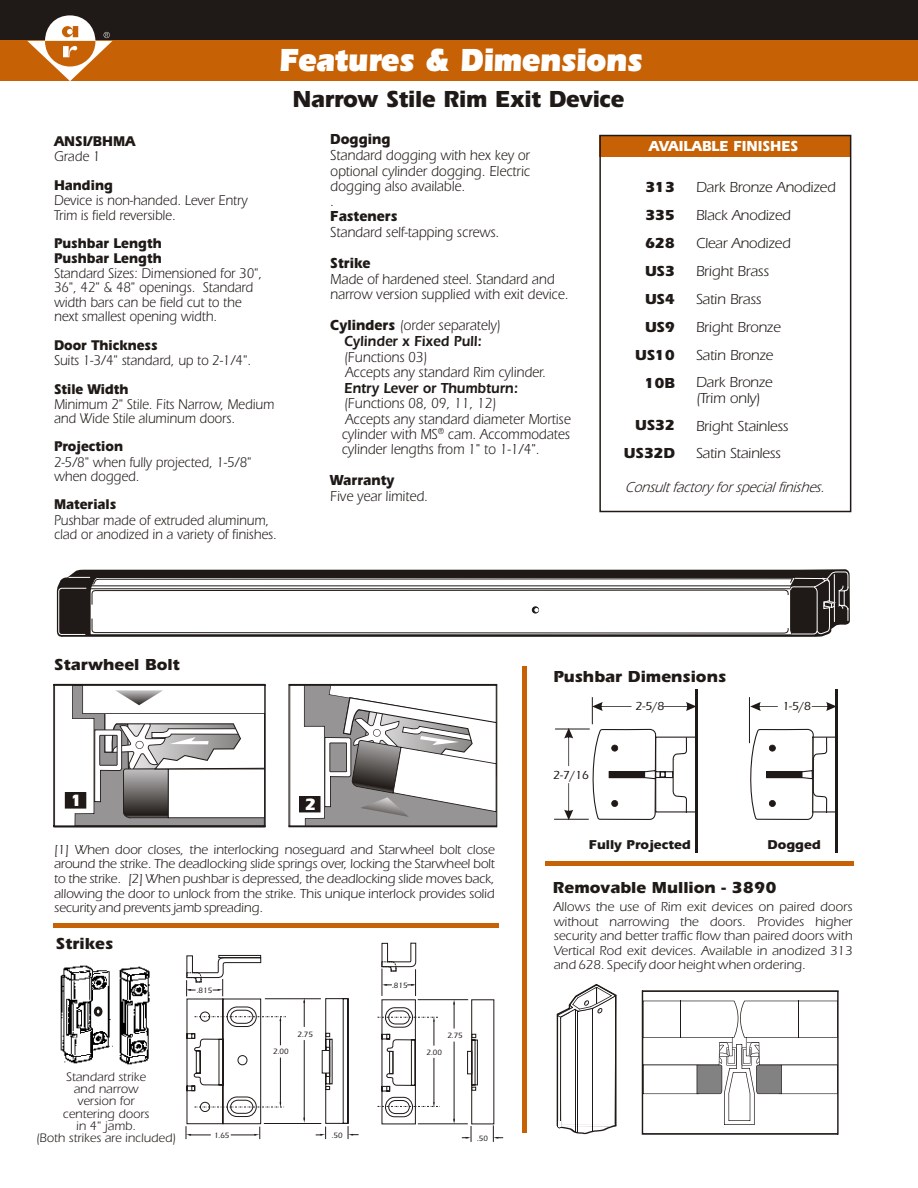
<style>
.page{position:relative;width:918px;height:1188px;background:#fff}
.page>*{position:absolute;margin:0;border:0;box-sizing:border-box;transform-origin:0 0}
.t1{font:900 33px "Erie";letter-spacing:-.02em;color:#fff;scale:.9 1}
.t2{font:700 24px "Erie";letter-spacing:-.015em;color:#1f1a17;scale:.95 1}
.t3{font:700 16.95px "Erie";color:#fff}
.t4{font:700 16.5px "Erie";color:#1f1a17}
.t5{font:15px/15.5px "Erie";color:#1f1a17;scale:.9 1}
.t6{font:15px/27.9px "Erie";color:#1f1a17}
.t7{font:900 15px/16.6px "Erie";color:#1f1a17;text-align:center;scale:.9 1}
.t8{font:700 15px/27.9px "Erie";letter-spacing:-.01em;color:#1f1a17;text-align:right}
.t9{font:italic 15px "Erie";color:#1f1a17;scale:.9 1}
.t10{font:700 15px "Erie";letter-spacing:-.01em;color:#1f1a17;scale:.9 1}
.t11{font:700 15px "Erie";color:#fff;scale:.9 1}
.t12{font:14.55px/14.4px "Erie";color:#1f1a17;scale:.9 1}
.t13{font:700 14.55px/14.7px "Erie";color:#1f1a17;scale:.9 1}
.t14{font:13.5px/14.7px "Erie";letter-spacing:-.015em;color:#1f1a17;text-align:justify}
.t15{font:13.35px/14.4px "Erie";color:#1f1a17;text-align:justify}
.t16{font:700 13.2px "Erie";color:#1f1a17}
.t17{font:12.75px/12.3px "Erie";color:#1f1a17;text-align:center}
.t18{font:500 12.15px "Eras ITC";color:#1f1a17}
.t19{font:9px "Erie";color:#1f1a17;scale:.9 1}
.t20{font:500 7.95px "Eras ITC";color:#1f1a17}
.s1{font-weight:700}
.s2{font-weight:400}
</style>
<div class="page">
<div style="left:600px;top:136px;width:251px;height:21px;background:#c76105"></div>
<svg style="left:0;top:0;width:918px;height:81px;background:#774213"></svg>
<div style="left:599px;top:135px;width:252px;height:377px;border:2px solid #1f1a17"></div>
<svg style="left:57px;top:569px;width:793px;height:68px;background:#565350"></svg>
<svg style="left:58px;top:571px;width:791px;height:64px"></svg>
<svg style="left:557px;top:984px;width:60px;height:150px"></svg>
<svg style="left:642px;top:990px;width:197px;height:145px"></svg>
<hr style="left:54px;top:923px;width:445px;height:4px;background:#c76105">
<hr style="left:546px;top:861px;width:308px;height:4px;background:#c76105">
<hr style="left:522px;top:666px;width:4px;height:467px;background:#c76105">
<hr style="left:695px;top:690px;width:2px;height:163px;background:#1f1a17">
<svg style="left:564px;top:783px;width:9px;height:36px"></svg>
<svg style="left:591px;top:697px;width:104px;height:123px"></svg>
<svg style="left:564px;top:728px;width:9px;height:38px"></svg>
<hr style="left:555px;top:729px;width:35px;height:1px;background:#1f1a17">
<hr style="left:554px;top:819px;width:35px;height:1px;background:#1f1a17">
<svg style="left:749px;top:729px;width:86px;height:91px"></svg>
<hr style="left:835px;top:690px;width:2px;height:163px;background:#1f1a17">
<hr style="left:749px;top:697px;width:1px;height:46px;background:#1f1a17">
<svg style="left:750px;top:702px;width:28px;height:9px"></svg>
<svg style="left:812px;top:702px;width:23px;height:9px"></svg>
<svg style="left:53px;top:684px;width:213px;height:143px"></svg>
<svg style="left:288px;top:684px;width:209px;height:143px"></svg>
<img style="left:119px;top:966px;width:30px;height:99px">
<svg style="left:119px;top:968px;width:29px;height:8px"></svg>
<img style="left:60px;top:965px;width:53px;height:99px">
<svg style="left:378px;top:942px;width:125px;height:200px"></svg>
<svg style="left:316px;top:998px;width:43px;height:141px"></svg>
<hr style="left:265px;top:999px;width:56px;height:1px;background:#1f1a17">
<hr style="left:264px;top:1123px;width:57px;height:1px;background:#1f1a17">
<hr style="left:304px;top:1040px;width:1px;height:80px;background:#1f1a17">
<svg style="left:303px;top:998px;width:2px;height:29px"></svg>
<svg style="left:186px;top:955px;width:100px;height:184px"></svg>
<div style="left:218px;top:955px;width:43px;height:3px;border:1px solid #1f1a17"></div>
<div style="left:94px;top:1007px;width:8px;height:10px;border:3px solid #1f1a17;border-radius:50%"></div>
<div style="left:238px;top:1055px;width:9px;height:10px;border:1px solid #1f1a17;border-radius:50%"></div>
<h1 class="t1" style="left:279px;top:47px;width:406px">Features &amp; Dimensions</h1>
<p class="t13" style="left:54px;top:135px;width:92px">ANSI/BHMA</p>
<p class="t12" style="left:54px;top:150px;width:53px">Grade 1</p>
<p class="t13" style="left:54px;top:179px;width:67px">Handing</p>
<p class="t12" style="left:54px;top:195px;width:217px">Device is non-handed. Lever Entry<br>Trim is field reversible.</p>
<p class="t13" style="left:54px;top:237px;width:121px">Pushbar Length<br>Pushbar Length</p>
<p class="t12" style="left:54px;top:267px;width:233px">Standard Sizes: Dimensioned for 30", 36", 42" &amp; 48" openings. Standard width bars can be field cut to the next smallest opening width.</p>
<p class="t13" style="left:54px;top:339px;width:117px">Door Thickness</p>
<p class="t12" style="left:54px;top:354px;width:221px">Suits 1-3/4" standard, up to 2-1/4".</p>
<p class="t13" style="left:54px;top:383px;width:84px">Stile Width</p>
<p class="t12" style="left:54px;top:398px;width:246px">Minimum 2" Stile. Fits Narrow, Medium and Wide Stile aluminum doors.</p>
<p class="t13" style="left:54px;top:440px;width:78px">Projection</p>
<p class="t12" style="left:54px;top:456px;width:221px">2-5/8" when fully projected, 1-5/8" when dogged.</p>
<p class="t13" style="left:54px;top:498px;width:71px">Materials</p>
<p class="t12" style="left:54px;top:514px;width:249px">Pushbar made of extruded aluminum, clad or anodized in a variety of finishes.</p>
<h2 class="t2" style="left:293px;top:90px;width:351px">Narrow Stile Rim Exit Device</h2>
<p class="t10" style="left:330px;top:133px;width:68px">Dogging</p>
<p class="t5" style="left:330px;top:149px;width:224px">Standard dogging with hex key or optional cylinder dogging. Electric dogging also available.<br>.</p>
<p class="t10" style="left:330px;top:210px;width:76px">Fasteners</p>
<p class="t5" style="left:330px;top:226px;width:189px">Standard self-tapping screws.</p>
<p class="t10" style="left:330px;top:257px;width:46px">Strike</p>
<p class="t5" style="left:330px;top:273px;width:266px">Made of hardened steel. Standard and narrow version supplied with exit device.</p>
<p class="t7" style="left:330px;top:318px;width:191px"><span class="s1">Cylinders</span> <span class="s2">(order separately)<br></span>Cylinder x Fixed Pull:</p>
<p class="t5" style="left:344px;top:350px;width:226px">(Functions 03)<br>Accepts any standard Rim cylinder.</p>
<p class="t7" style="left:344px;top:381px;width:195px">Entry Lever or Thumbturn:</p>
<p class="t5" style="left:344px;top:397px;width:253px">(Functions 08, 09, 11, 12)<br>Accepts any standard diameter Mortise</p>
<p class="t19" style="left:438px;top:428px;width:8px">®</p>
<p class="t5" style="left:342px;top:428px;width:255px">cylinder with MS cam. Accommodates cylinder lengths from 1" to 1-1/4".</p>
<p class="t10" style="left:330px;top:474px;width:73px">Warranty</p>
<p class="t5" style="left:330px;top:490px;width:110px">Five year limited.</p>
<p class="t11" style="left:649px;top:141px;width:168px">AVAILABLE FINISHES</p>
<p class="t8" style="left:635px;top:175px;width:41px">313<br>335<br>628<br>US3<br>US4<br>US9<br>US10<br>10B</p>
<p class="t8" style="left:624px;top:412px;width:53px">US32<br>US32D</p>
<p class="t6" style="left:696px;top:175px;width:141px">Dark Bronze Anodized<br>Black Anodized<br>Clear Anodized<br>Bright Brass<br>Satin Brass<br>Bright Bronze<br>Satin Bronze<br>Dark Bronze</p>
<p class="t6" style="left:696px;top:385px;width:94px">(Trim only)<br>Bright Stainless<br>Satin Stainless</p>
<p class="t9" style="left:625px;top:481px;width:227px">Consultfactory forspecialfinishes.</p>
<p class="t4" style="left:54px;top:658px;width:127px">Starwheel Bolt</p>
<p class="t4" style="left:553px;top:670px;width:174px">Pushbar Dimensions</p>
<p class="t18" style="left:553px;top:771px;width:37px">2-7/16</p>
<p class="t18" style="left:636px;top:702px;width:30px">2-5/8</p>
<p class="t18" style="left:782px;top:702px;width:30px">1-5/8</p>
<p class="t3" style="left:71px;top:794px;width:13px">1</p>
<p class="t3" style="left:305px;top:798px;width:13px">2</p>
<p class="t14" style="left:54px;top:843px;width:442px">[1] When door closes, the interlocking noseguard and Starwheel bolt close around the strike. The deadlocking slide springs over, locking the Starwheel bolt to the strike. [2] When pushbar is depressed, the deadlocking slide moves back, allowing the door to unlock from the strike. This unique interlock provides solid security and prevents jamb spreading.</p>
<p class="t4" style="left:56px;top:937px;width:59px">Strikes</p>
<p class="t17" style="left:36px;top:1071px;width:142px">Standard strike<br>and narrow<br>version for<br>centering doors<br>in 4" jamb.<br>(Both strikes are included)</p>
<p class="t20" style="left:197px;top:988px;width:17px">.815</p>
<p class="t20" style="left:273px;top:1049px;width:17px">2.00</p>
<p class="t20" style="left:298px;top:1031px;width:17px">2.75</p>
<p class="t20" style="left:214px;top:1132px;width:17px">1.65</p>
<p class="t20" style="left:332px;top:1132px;width:12px">.50</p>
<p class="t20" style="left:392px;top:983px;width:17px">.815</p>
<p class="t20" style="left:447px;top:1033px;width:17px">2.75</p>
<p class="t20" style="left:427px;top:1049px;width:17px">2.00</p>
<p class="t20" style="left:477px;top:1135px;width:12px">.50</p>
<p class="t16" style="left:589px;top:839px;width:104px">Fully Projected</p>
<p class="t16" style="left:768px;top:839px;width:55px">Dogged</p>
<p class="t4" style="left:553px;top:881px;width:225px">Removable Mullion - 3890</p>
<p class="t15" style="left:554px;top:901px;width:300px">Allows the use of Rim exit devices on paired doors without narrowing the doors. Provides higher security and better traffic flow than paired doors with Vertical Rod exit devices. Available in anodized 313 and 628. Specify door height when ordering.</p>
</div>
